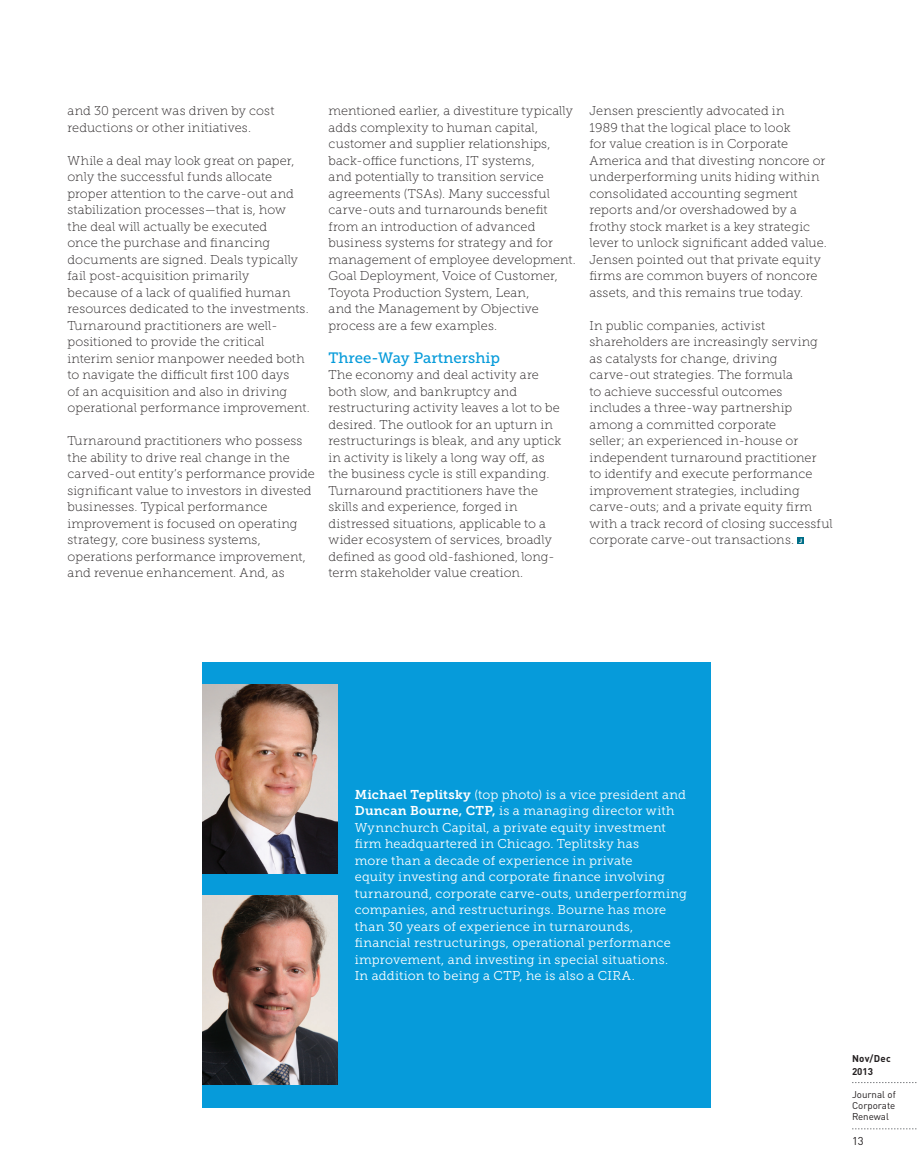
<style>
.page{position:relative;width:918px;height:1175px;background:#fff}
.page>*{position:absolute;margin:0;border:0;box-sizing:border-box;transform-origin:0 0}
.Sub_Head{font:15px "Museo Slab 500";color:#069bda}
.Body{font:12.75px/16.5px "Museo Slab 100";letter-spacing:.01em;color:#231f20}
.Author_information{font:12.75px/16.5px "Museo Slab 300";letter-spacing:.02em;color:#fff}
.t1{font:11.25px "DINOT";color:#231f20}
.t2{font:9.75px/11.2px "DINOT";color:#231f20;text-align:justify}
.t3{font:700 9.75px/12.8px "DINOT";letter-spacing:.02em;color:#231f20}
.t4{font:700 6px "DINOT";color:#fff}
.s1{font-family:"Museo Slab 700"}
</style>
<div class="page">
<svg style="left:852px;top:1082px;width:65px;height:1px"></svg>
<svg style="left:852px;top:1128px;width:65px;height:1px"></svg>
<div style="left:797px;top:537px;width:7px;height:7px;background:#006e88"></div>
<div style="left:202px;top:662px;width:509px;height:445px;background:#069bda"></div>
<img style="left:202px;top:684px;width:136px;height:189px">
<img style="left:202px;top:896px;width:136px;height:188px">
<p class="Body" style="left:68px;top:103px;width:208px">and 30 percent was driven by cost reductions or other initiatives.</p>
<p class="Body" style="left:68px;top:152px;width:244px">While a deal may look great on paper, only the successful funds allocate proper attention to the carve-out and stabilization processes—that is, how<br>the deal will actually be executed<br>once the purchase and financing documents are signed. Deals typically fail post-acquisition primarily<br>because of a lack of qualified human resources dedicated to the investments.<br>Turnaround practitioners are well&shy;positioned to provide the critical interim senior manpower needed both to navigate the difficult first 100 days<br>of an acquisition and also in driving operational performance improvement.</p>
<p class="Body" style="left:68px;top:433px;width:249px">Turnaround practitioners who possess the ability to drive real change in the carved-out entity’s performance provide significant value to investors in divested businesses. Typical performance improvement is focused on operating strategy, core business systems, operations performance improvement, and revenue enhancement. And, as</p>
<p class="Body" style="left:328px;top:103px;width:249px">mentioned earlier, a divestiture typically adds complexity to human capital, customer and supplier relationships, back-office functions, IT systems,<br>and potentially to transition service agreements (TSAs). Many successful carve-outs and turnarounds benefit from an introduction of advanced business systems for strategy and for management of employee development.<br>Goal Deployment, Voice of Customer, Toyota Production System, Lean,<br>and the Management by Objective process are a few examples.</p>
<p class="Sub_Head" style="left:328px;top:349px;width:173px">Three-Way Partnership</p>
<p class="Body" style="left:328px;top:367px;width:234px">The economy and deal activity are both slow, and bankruptcy and restructuring activity leaves a lot to be desired. The outlook for an upturn in restructurings is bleak, and any uptick in activity is likely a long way off, as the business cycle is still expanding.<br>Turnaround practitioners have the skills and experience, forged in distressed situations, applicable to a wider ecosystem of services, broadly defined as good old-fashioned, long&shy;term stakeholder value creation.</p>
<p class="Body" style="left:590px;top:103px;width:239px">Jensen presciently advocated in<br>1989 that the logical place to look<br>for value creation is in Corporate America and that divesting noncore or underperforming units hiding within consolidated accounting segment reports and/or overshadowed by a frothy stock market is a key strategic lever to unlock significant added value.<br>Jensen pointed out that private equity firms are common buyers of noncore assets, and this remains true today.</p>
<p class="Body" style="left:590px;top:317px;width:245px">In public companies, activist shareholders are increasingly serving as catalysts for change, driving carve-out strategies. The formula<br>to achieve successful outcomes includes a three-way partnership among a committed corporate<br>seller; an experienced in-house or independent turnaround practitioner<br>to identify and execute performance improvement strategies, including carve-outs; and a private equity firm with a track record of closing successful corporate carve-out transactions.</p>
<p class="t4" style="left:799px;top:537px;width:5px">J</p>
<p class="Author_information" style="left:355px;top:786px;width:334px"><span class="s1">Michael Teplitsky</span> (top photo) is a vice president and <span class="s1">Duncan Bourne, CTP,</span> is a managing director with Wynnchurch Capital, a private equity investment firm headquartered in Chicago. Teplitsky has<br>more than a decade of experience in private<br>equity investing and corporate finance involving turnaround, corporate carve-outs, underperforming companies, and restructurings. Bourne has more than 30 years of experience in turnarounds, financial restructurings, operational performance improvement, and investing in special situations.<br>In addition to being a CTP, he is also a CIRA.</p>
<p class="t3" style="left:852px;top:1051px;width:40px">Nov/Dec<br>2013</p>
<p class="t2" style="left:852px;top:1088px;width:45px">Journal of Corporate Renewal</p>
<p class="t1" style="left:852px;top:1134px;width:13px">13</p>
</div>
